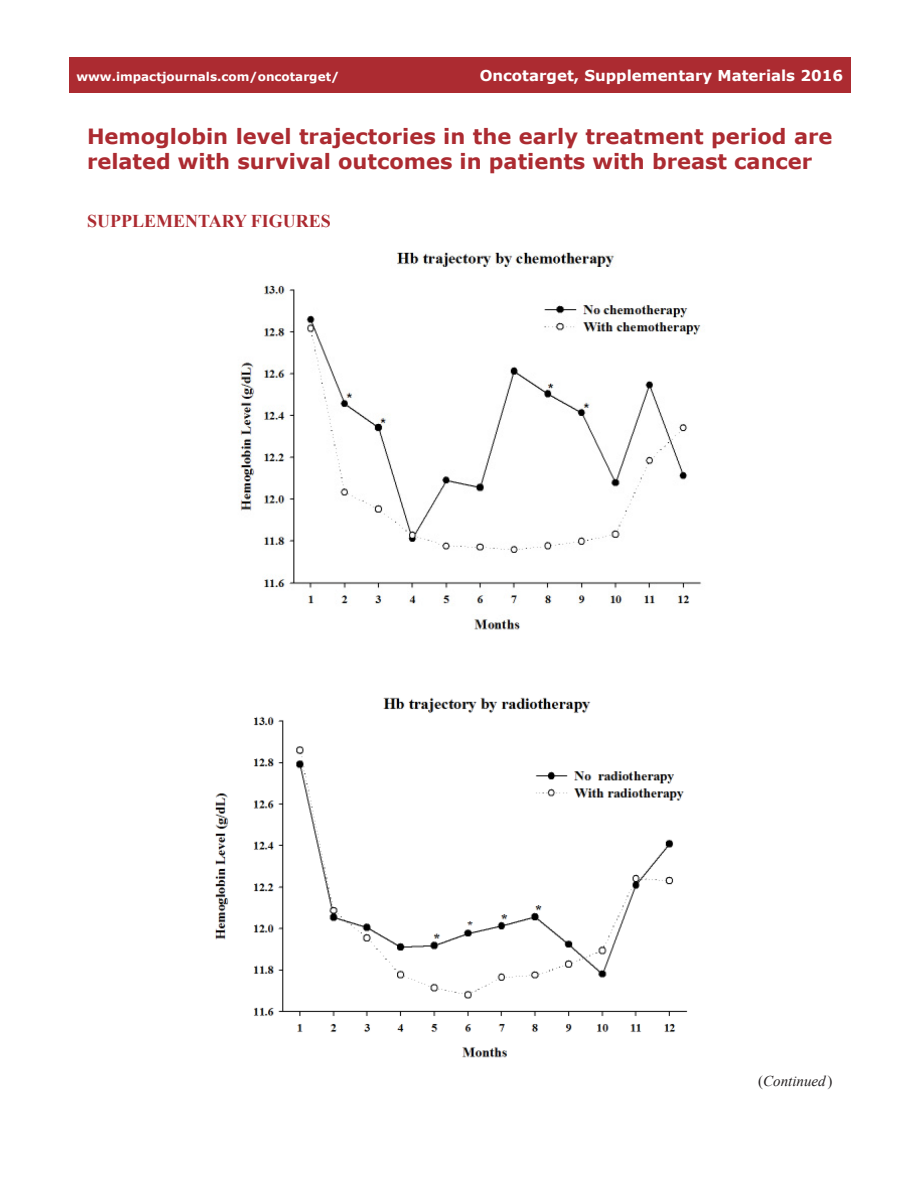
<style>
.page{position:relative;width:918px;height:1188px;background:#fff}
.page>*{position:absolute;margin:0;border:0;box-sizing:border-box;transform-origin:0 0}
.t1{font:700 21px/25.2px "Verdana";color:#ac2b31}
.Heading{font:700 18px "Times New Roman";color:#ac2b31}
.Web_left{font:700 15px "Verdana";color:#fff}
.TableText_ind{font:italic 15px "Times New Roman";color:#231f20}
.Web_left-2{font:700 12px "Verdana";color:#fff}
.s1{font-style:normal}
</style>
<div class="page">
<div style="left:69px;top:57px;width:781px;height:36px;background:#ac2b31"></div>
<img style="left:215px;top:252px;width:487px;height:806px">
<p class="Web_left-2" style="left:76px;top:68px;width:264px">www.impactjournals.com/oncotarget/</p>
<p class="Web_left" style="left:480px;top:65px;width:365px">Oncotarget, Supplementary Materials 2016</p>
<p class="t1" style="left:87px;top:123px;width:747px">Hemoglobin level trajectories in the early treatment period are related with survival outcomes in patients with breast cancer</p>
<p class="Heading" style="left:87px;top:208px;width:245px">SUPPLEMENTARY FIGURES</p>
<p class="TableText_ind" style="left:758px;top:1071px;width:76px"><span class="s1">(</span>Continued<span class="s1">)</span></p>
</div>
